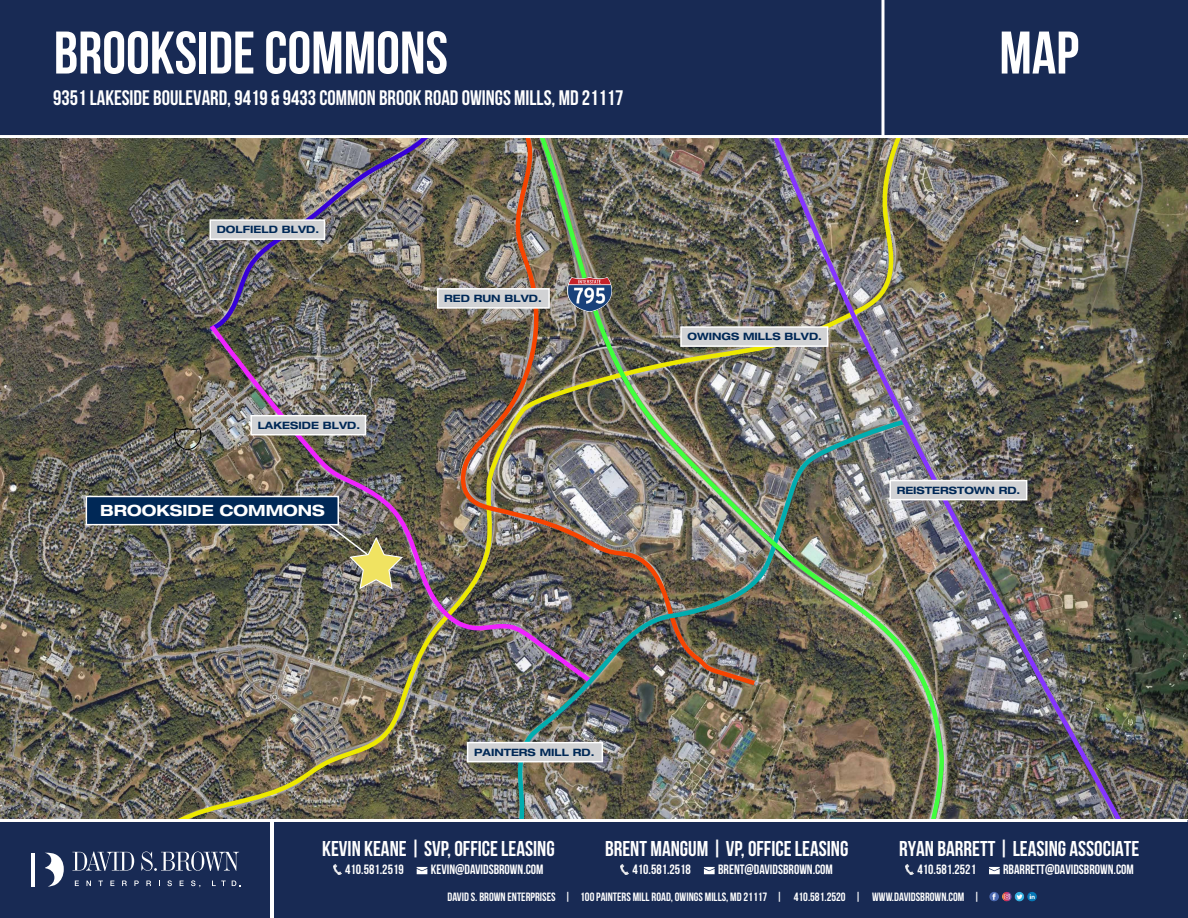
<style>
.page{position:relative;width:1188px;height:918px;background:#fff}
.page>*{position:absolute;margin:0;border:0;box-sizing:border-box;transform-origin:0 0}
.t1{font:60px "Bebas Neue";color:#fff}
.t2{font:21.45px "Bebas Neue";color:#fff}
.t3{font:21px "Bebas Neue";color:#fff}
.t4{font:700 expanded 15.45px "Helvetica Neue LT Std";color:#fff}
.t5{font:13.5px "Bebas Neue";color:#fff}
.t6{font:12px "Bebas Neue";color:#fff}
.t7{font:700 expanded 10.2px "Helvetica Neue LT Std";color:#002856}
</style>
<div class="page">
<img style="left:0;top:138px;width:1188px;height:681px">
<img style="left:170px;top:138px;width:345px;height:681px">
<img style="left:455px;top:138px;width:80px;height:551px">
<img style="left:205px;top:320px;width:330px;height:367px">
<img style="left:515px;top:416px;width:20px;height:403px">
<img style="left:945px;top:138px;width:181px;height:681px">
<img style="left:535px;top:138px;width:410px;height:681px">
<div style="left:0;top:821px;width:270px;height:97px;background:#182a54"></div>
<div style="left:274px;top:821px;width:914px;height:97px;background:#182a54"></div>
<div style="left:0;top:0;width:1188px;height:135px;background:#182a54"></div>
<hr style="left:0;top:819px;width:1187px;height:3px;background:#fff">
<hr style="left:881px;top:0;width:3px;height:137px;background:#fff">
<svg style="left:75px;top:881px;width:4px;height:5px"></svg>
<svg style="left:87px;top:881px;width:4px;height:5px"></svg>
<svg style="left:98px;top:881px;width:5px;height:5px"></svg>
<svg style="left:110px;top:881px;width:4px;height:5px"></svg>
<svg style="left:122px;top:881px;width:5px;height:5px"></svg>
<svg style="left:134px;top:881px;width:5px;height:5px"></svg>
<svg style="left:146px;top:881px;width:5px;height:5px"></svg>
<svg style="left:167px;top:880px;width:5px;height:6px"></svg>
<svg style="left:180px;top:881px;width:4px;height:5px"></svg>
<svg style="left:191px;top:880px;width:9px;height:7px"></svg>
<svg style="left:212px;top:881px;width:14px;height:5px"></svg>
<svg style="left:232px;top:881px;width:9px;height:5px"></svg>
<svg style="left:72px;top:852px;width:62px;height:19px"></svg>
<svg style="left:141px;top:852px;width:98px;height:19px"></svg>
<svg style="left:45px;top:853px;width:19px;height:34px"></svg>
<hr style="left:31px;top:853px;width:4px;height:33px;background:#fff">
<svg style="left:333px;top:864px;width:8px;height:11px"></svg>
<svg style="left:417px;top:867px;width:10px;height:7px"></svg>
<svg style="left:621px;top:864px;width:7px;height:11px"></svg>
<svg style="left:704px;top:867px;width:11px;height:7px"></svg>
<svg style="left:906px;top:864px;width:8px;height:11px"></svg>
<svg style="left:989px;top:867px;width:11px;height:7px"></svg>
<svg style="left:989px;top:892px;width:48px;height:9px"></svg>
<div style="left:86px;top:496px;width:253px;height:29px;background:#002856;border:2px solid #fff"></div>
<img style="left:315px;top:514px;width:89px;height:76px">
<svg style="left:174px;top:428px;width:27px;height:22px"></svg>
<img style="left:567px;top:272px;width:45px;height:45px">
<div style="left:889px;top:480px;width:138px;height:20px;background:#d1d2d4;border:2px solid #fff"></div>
<div style="left:680px;top:326px;width:148px;height:21px;background:#d1d2d4;border:2px solid #fff"></div>
<div style="left:467px;top:742px;width:136px;height:20px;background:#d1d2d4;border:2px solid #fff"></div>
<div style="left:437px;top:288px;width:113px;height:21px;background:#d1d2d4;border:2px solid #fff"></div>
<div style="left:210px;top:219px;width:115px;height:21px;background:#d1d2d4;border:2px solid #fff"></div>
<div style="left:250px;top:415px;width:116px;height:20px;background:#d1d2d4;border:2px solid #fff"></div>
<h1 class="t1" style="left:54px;top:20px;width:396px">BROOKSIDE COMMONS</h1>
<h1 class="t1" style="left:999px;top:20px;width:81px">MAP</h1>
<h3 class="t3" style="left:53px;top:86px;width:572px">9351 LAKESIDE BOULEVARD, 9419 &amp; 9433 COMMON BROOK ROAD OWINGS MILLS, MD 21117</h3>
<p class="t7" style="left:217px;top:223px;width:104px">DOLFIELD BLVD.</p>
<p class="t7" style="left:258px;top:419px;width:104px">LAKESIDE BLVD.</p>
<p class="t4" style="left:100px;top:501px;width:226px">BROOKSIDE COMMONS</p>
<p class="t7" style="left:444px;top:292px;width:99px">RED RUN BLVD.</p>
<p class="t7" style="left:687px;top:330px;width:136px">OWINGS MILLS BLVD.</p>
<p class="t7" style="left:897px;top:484px;width:125px">REISTERSTOWN RD.</p>
<p class="t7" style="left:474px;top:746px;width:122px">PAINTERS MILL RD.</p>
<h2 class="t2" style="left:322px;top:837px;width:234px">KEVIN KEANE | SVP, OFFICE LEASING</h2>
<h2 class="t2" style="left:605px;top:837px;width:245px">BRENT MANGUM | VP, OFFICE LEASING</h2>
<h2 class="t2" style="left:899px;top:837px;width:242px">RYAN BARRETT | LEASING ASSOCIATE</h2>
<p class="t5" style="left:345px;top:862px;width:60px">410.581.2519</p>
<p class="t5" style="left:431px;top:862px;width:114px">KEVIN@DAVIDSBROWN.COM</p>
<p class="t5" style="left:632px;top:862px;width:60px">410.581.2518</p>
<p class="t5" style="left:718px;top:862px;width:116px">BRENT@DAVIDSBROWN.COM</p>
<p class="t6" style="left:447px;top:890px;width:534px">DAVID S. BROWN ENTERPRISES | 100PAINTERS MILL ROAD,OWINGS MILLS, MD 21117 | 410.581.2520 | WWW.DAVIDSBROWN.COM |</p>
<p class="t5" style="left:918px;top:862px;width:60px">410.581.2521</p>
<p class="t5" style="left:1003px;top:862px;width:132px">RBARRETT@DAVIDSBROWN.COM</p>
</div>
